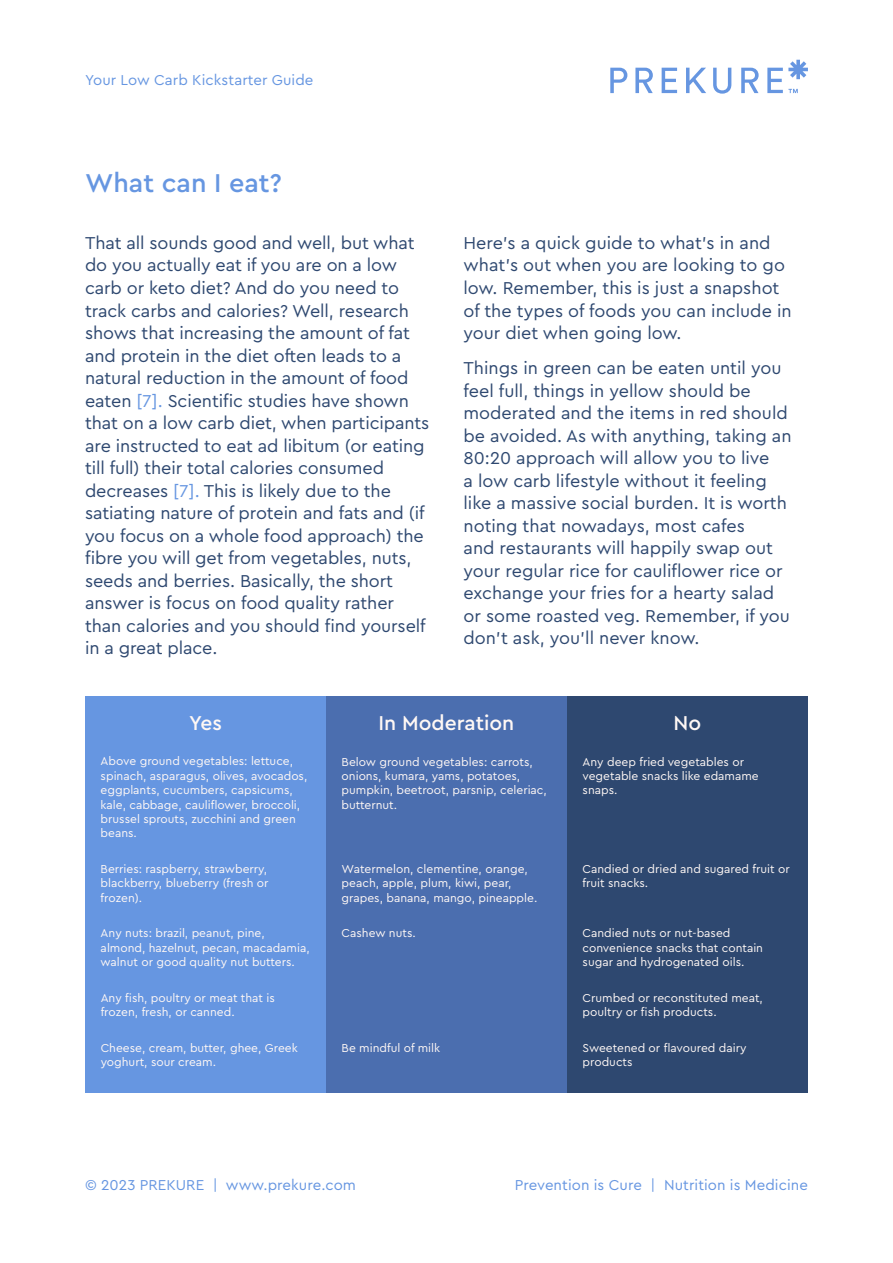
<style>
.page{position:relative;width:893px;height:1263px;background:#fff}
.page>*{position:absolute;margin:0;border:0;box-sizing:border-box;transform-origin:0 0}
.t1{font:500 27px "Cera Pro";color:#6696e1}
.t2{font:500 21px "Cera Pro";color:#fff8f5}
.t3{font:18px/22.5px "Cera Pro";letter-spacing:-.005em;color:#2e4870}
.t4{font:15px "Cera Pro";letter-spacing:.005em;color:#6696e1}
.t5{font:12px/14.4px "Cera Pro";color:#fff8f5}
.s1{color:#6696e1}
</style>
<div class="page">
<svg style="left:610px;top:68px;width:17px;height:25px"></svg>
<svg style="left:662px;top:68px;width:15px;height:25px"></svg>
<svg style="left:686px;top:68px;width:20px;height:25px"></svg>
<svg style="left:713px;top:68px;width:18px;height:26px"></svg>
<svg style="left:741px;top:68px;width:18px;height:25px"></svg>
<svg style="left:635px;top:68px;width:18px;height:25px"></svg>
<svg style="left:767px;top:60px;width:41px;height:33px"></svg>
<div style="left:85px;top:696px;width:241px;height:397px;background:#6696e1"></div>
<div style="left:326px;top:696px;width:241px;height:397px;background:#4b6eaf"></div>
<div style="left:567px;top:696px;width:241px;height:397px;background:#2e4870"></div>
<p class="t4" style="left:85px;top:70px;width:230px">Your Low Carb Kickstarter Guide</p>
<h1 class="t1" style="left:85px;top:165px;width:198px">What can I eat?</h1>
<p class="t3" style="left:85px;top:231px;width:346px">That all sounds good and well, but what do you actually eat if you are on a low carb or keto diet? And do you need to track carbs and calories? Well, research shows that increasing the amount of fat and protein in the diet often leads to a natural reduction in the amount of food eaten <span class="s1">[7].</span> Scientific studies have shown that on a low carb diet, when participants are instructed to eat ad libitum (or eating till full) their total calories consumed decreases <span class="s1">[7].</span> This is likely due to the satiating nature of protein and fats and (if you focus on a whole food approach) the fibre you will get from vegetables, nuts, seeds and berries. Basically, the short answer is focus on food quality rather than calories and you should find yourself in a great place.</p>
<p class="t3" style="left:463px;top:231px;width:330px">Here’s a quick guide to what’s in and what’s out when you are looking to go low. Remember, this is just a snapshot of the types of foods you can include in your diet when going low.</p>
<p class="t3" style="left:463px;top:356px;width:330px">Things in green can be eaten until you feel full, things in yellow should be moderated and the items in red should be avoided. As with anything, taking an 80:20 approach will allow you to live<br>a low carb lifestyle without it feeling like a massive social burden. It is worth noting that nowadays, most cafes<br>and restaurants will happily swap out your regular rice for cauliflower rice or exchange your fries for a hearty salad or some roasted veg. Remember, if you don’t ask, you’ll never know.</p>
<p class="t2" style="left:379px;top:709px;width:137px">In Moderation</p>
<p class="t2" style="left:674px;top:709px;width:29px">No</p>
<p class="t2" style="left:189px;top:709px;width:34px">Yes</p>
<p class="t5" style="left:101px;top:754px;width:208px">Above ground vegetables: lettuce, spinach, asparagus, olives, avocados, eggplants, cucumbers, capsicums, kale, cabbage, cauliflower, broccoli, brussel sprouts, zucchini and green beans.</p>
<p class="t5" style="left:342px;top:754px;width:207px">Below ground vegetables: carrots, onions, kumara, yams, potatoes, pumpkin, beetroot, parsnip, celeriac, butternut.</p>
<p class="t5" style="left:583px;top:754px;width:178px">Any deep fried vegetables or vegetable snacks like edamame snaps.</p>
<p class="t5" style="left:101px;top:861px;width:169px;text-align:justify">Berries: raspberry, strawberry, blackberry, blueberry (fresh or frozen).</p>
<p class="t5" style="left:342px;top:861px;width:197px">Watermelon, clementine, orange, peach, apple, plum, kiwi, pear, grapes, banana, mango, pineapple.</p>
<p class="t5" style="left:583px;top:861px;width:209px">Candied or dried and sugared fruit or fruit snacks.</p>
<p class="t5" style="left:101px;top:925px;width:211px">Any nuts: brazil, peanut, pine, almond, hazelnut, pecan, macadamia, walnut or good quality nut butters.</p>
<p class="t5" style="left:342px;top:925px;width:76px">Cashew nuts.</p>
<p class="t5" style="left:583px;top:925px;width:182px">Candied nuts or nut-based convenience snacks that contain sugar and hydrogenated oils.</p>
<p class="t5" style="left:101px;top:990px;width:176px">Any fish, poultry or meat that is frozen, fresh, or canned.</p>
<p class="t5" style="left:583px;top:990px;width:182px">Crumbed or reconstituted meat, poultry or fish products.</p>
<p class="t5" style="left:101px;top:1040px;width:199px">Cheese, cream, butter, ghee, Greek yoghurt, sour cream.</p>
<p class="t5" style="left:342px;top:1040px;width:100px">Be mindful of milk</p>
<p class="t5" style="left:583px;top:1040px;width:165px">Sweetened or flavoured dairy products</p>
<p class="t4" style="left:85px;top:1175px;width:272px">© 2023 PREKURE | www.prekure.com</p>
<p class="t4" style="left:515px;top:1175px;width:295px">Prevention is Cure | Nutrition is Medicine</p>
</div>
